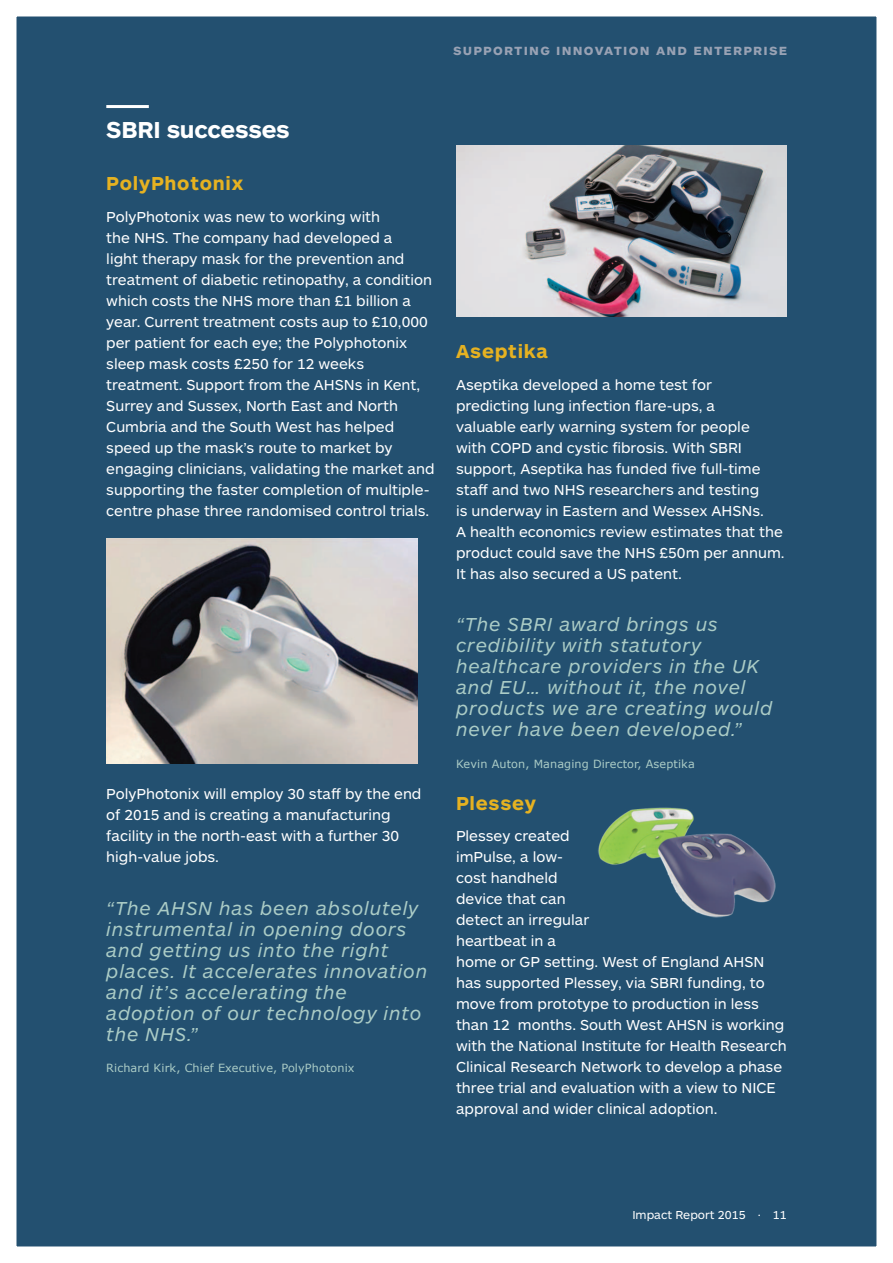
<style>
.page{position:relative;width:893px;height:1263px;background:#fff}
.page>*{position:absolute;margin:0;border:0;box-sizing:border-box;transform-origin:0 0}
.t1{font:700 24px "ARS Maquette Pro";letter-spacing:-.01em;color:#fff}
.t2{font:italic 19.5px/21px "ARS Maquette Pro";letter-spacing:.04em;color:#abccc6}
.t3{font:700 19.5px "ARS Maquette Pro";letter-spacing:.04em;color:#e6b221}
.t4{font:15px/21px "ARS Maquette Pro";color:#fff}
.t5{font:700 15px "ARS Maquette Pro";letter-spacing:.08em;color:#99a2b4}
.t6{font:12px "ARS Maquette Pro";color:#fff}
.t7{font:11.25px "Verdana";letter-spacing:.01em;color:#abccc6}
</style>
<div class="page">
<div style="left:8px;top:8px;width:877px;height:1247px;background:#235070"></div>
<div style="left:0;top:0;width:893px;height:1263px;border:16px solid #fff"></div>
<hr style="left:106px;top:105px;width:43px;height:3px;background:#fff">
<img style="left:598px;top:807px;width:178px;height:111px">
<img style="left:106px;top:538px;width:311px;height:226px">
<img style="left:456px;top:145px;width:331px;height:171px">
<p class="t5" style="left:453px;top:40px;width:336px">supporting innovation and enterprise</p>
<h1 class="t1" style="left:106px;top:114px;width:185px">SBRI successes</h1>
<h2 class="t3" style="left:106px;top:171px;width:139px">PolyPhotonix</h2>
<p class="t4" style="left:106px;top:205px;width:330px">PolyPhotonix was new to working with<br>the NHS. The company had developed a<br>light therapy mask for the prevention and treatment of diabetic retinopathy, a condition which costs the NHS more than £1 billion a year. Current treatment costs aup to £10,000 per patient for each eye; the Polyphotonix sleep mask costs £250 for 12 weeks treatment. Support from the AHSNs in Kent, Surrey and Sussex, North East and North Cumbria and the South West has helped speed up the mask’s route to market by engaging clinicians, validating the market and supporting the faster completion of multiple&shy;centre phase three randomised control trials.</p>
<p class="t4" style="left:106px;top:783px;width:317px">PolyPhotonix will employ 30 staff by the end of 2015 and is creating a manufacturing facility in the north-east with a further 30 high-value jobs.</p>
<h2 class="t2" style="left:106px;top:896px;width:322px">“The AHSN has been absolutely instrumental in opening doors and getting us into the right places. It accelerates innovation and it’s accelerating the adoption of our technology into the NHS.”</h2>
<p class="t7" style="left:106px;top:1060px;width:250px">Richard Kirk, Chief Executive, PolyPhotonix</p>
<h2 class="t3" style="left:456px;top:339px;width:93px">Aseptika</h2>
<p class="t4" style="left:456px;top:373px;width:330px">Aseptika developed a home test for predicting lung infection flare-ups, a<br>valuable early warning system for people<br>with COPD and cystic fibrosis. With SBRI support, Aseptika has funded five full-time staff and two NHS researchers and testing<br>is underway in Eastern and Wessex AHSNs.<br>A health economics review estimates that the product could save the NHS £50m per annum.<br>It has also secured a US patent.</p>
<h2 class="t2" style="left:456px;top:613px;width:318px">“The SBRI award brings us credibility with statutory healthcare providers in the UK and EU… without it, the novel products we are creating would never have been developed.”</h2>
<p class="t7" style="left:456px;top:756px;width:240px">Kevin Auton, Managing Director, Aseptika</p>
<h2 class="t3" style="left:456px;top:790px;width:81px">Plessey</h2>
<p class="t4" style="left:456px;top:825px;width:332px">Plessey created<br>imPulse, a low-<br>cost handheld<br>device that can<br>detect an irregular<br>heartbeat in a<br>home or GP setting. West of England AHSN has supported Plessey, via SBRI funding, to move from prototype to production in less than 12 months. South West AHSN is working with the National Institute for Health Research<br>Clinical Research Network to develop a phase three trial and evaluation with a view to NICE approval and wider clinical adoption.</p>
<p class="t6" style="left:632px;top:1207px;width:156px">Impact Report 2015 · 11</p>
</div>
